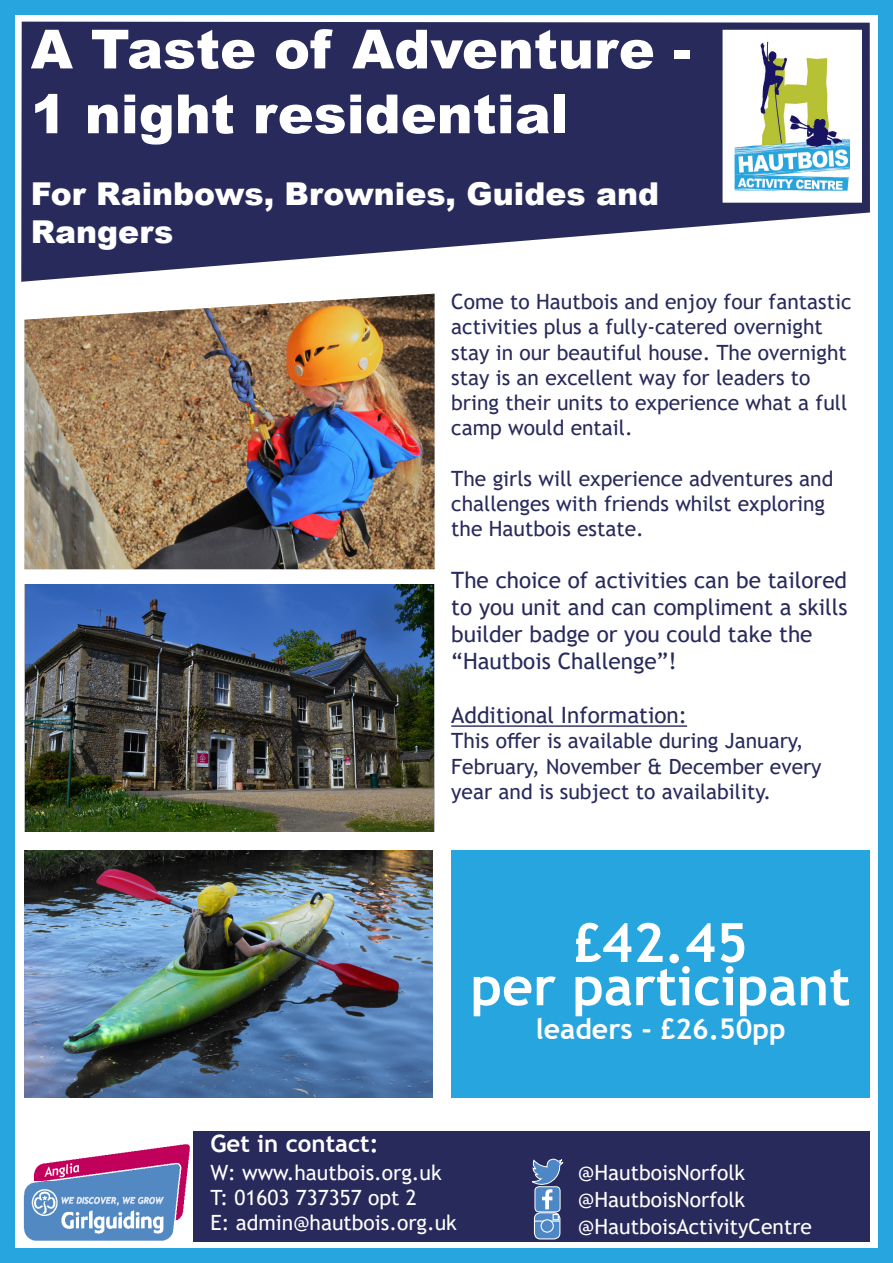
<style>
.page{position:relative;width:893px;height:1263px;background:#fff}
.page>*{position:absolute;margin:0;border:0;box-sizing:border-box;transform-origin:0 0}
.t1{font:900 54px/64.8px "Arial";color:#fff}
.t2{font:700 54px "Trebuchet MS";color:#fff}
.t3{font:900 31.5px/37.8px "Arial";color:#fff}
.t4{font:700 28.5px "Trebuchet MS";color:#fff}
.t5{font:700 24px "Trebuchet MS";color:#fff}
.t6{font:22.5px/27px "Trebuchet MS";color:#282a5b}
.t7{font:21px/25.2px "Trebuchet MS";color:#282a5b}
.t8{font:21px "Trebuchet MS";color:#fff}
</style>
<div class="page">
<div style="left:0;top:0;width:893px;height:1263px;border:15px solid #26a5de"></div>
<hr style="left:451px;top:725px;width:236px;height:2px;background:#282a5b">
<img style="left:25px;top:294px;width:409px;height:275px">
<img style="left:25px;top:584px;width:409px;height:247px">
<img style="left:24px;top:1144px;width:165px;height:97px">
<svg style="left:21px;top:22px;width:849px;height:260px;fill:#282a5b"></svg>
<img style="left:736px;top:43px;width:113px;height:147px">
<img style="left:25px;top:850px;width:408px;height:247px">
<div style="left:451px;top:850px;width:419px;height:247px;background:#26a5de"></div>
<div style="left:193px;top:1131px;width:677px;height:111px;background:#282a5b"></div>
<div style="left:534px;top:1213px;width:26px;height:26px;background:#4d87c6;border-radius:6px"></div>
<div style="left:534px;top:1212px;width:26px;height:27px;border:1px solid #fff;border-radius:6px"></div>
<hr style="left:535px;top:1220px;width:25px;height:2px;background:#fff">
<svg style="left:532px;top:1158px;width:32px;height:63px"></svg>
<div style="left:541px;top:1220px;width:12px;height:12px;background:#4d87c6;border-radius:50%"></div>
<div style="left:541px;top:1219px;width:13px;height:14px;border:1px solid #fff;border-radius:50%"></div>
<p class="t1" style="left:31px;top:15px;width:661px">A Taste of Adventure -<br>1 night residential</p>
<p class="t3" style="left:31px;top:174px;width:630px">For Rainbows, Brownies, Guides and<br>Rangers</p>
<p class="t7" style="left:451px;top:289px;width:402px">Come to Hautbois and enjoy four fantastic activities plus a fully-catered overnight stay in our beautiful house. The overnight stay is an excellent way for leaders to bring their units to experience what a full camp would entail.</p>
<p class="t7" style="left:451px;top:465px;width:384px">The girls will experience adventures and challenges with friends whilst exploring the Hautbois estate.</p>
<p class="t6" style="left:451px;top:567px;width:398px">The choice of activities can be tailored to you unit and can compliment a skills builder badge or you could take the “Hautbois Challenge”!</p>
<p class="t6" style="left:451px;top:702px;width:237px">Additional Information:</p>
<p class="t7" style="left:451px;top:728px;width:372px">This offer is available during January,<br>February, November &amp; December every year and is subject to availability.</p>
<p class="t2" style="left:573px;top:909px;width:176px">£42.45</p>
<p class="t2" style="left:471px;top:952px;width:381px">per participant</p>
<p class="t4" style="left:535px;top:1011px;width:252px">leaders - £26.50pp</p>
<p class="t5" style="left:211px;top:1128px;width:170px">Get in contact:</p>
<p class="t8" style="left:211px;top:1159px;width:233px">W: www.hautbois.org.uk</p>
<p class="t8" style="left:211px;top:1184px;width:208px">T: 01603 737357 opt 2</p>
<p class="t8" style="left:211px;top:1210px;width:248px">E: admin@hautbois.org.uk</p>
<p class="t8" style="left:578px;top:1159px;width:168px">@HautboisNorfolk</p>
<p class="t8" style="left:578px;top:1186px;width:168px">@HautboisNorfolk</p>
<p class="t8" style="left:578px;top:1213px;width:235px">@HautboisActivityCentre</p>
</div>
